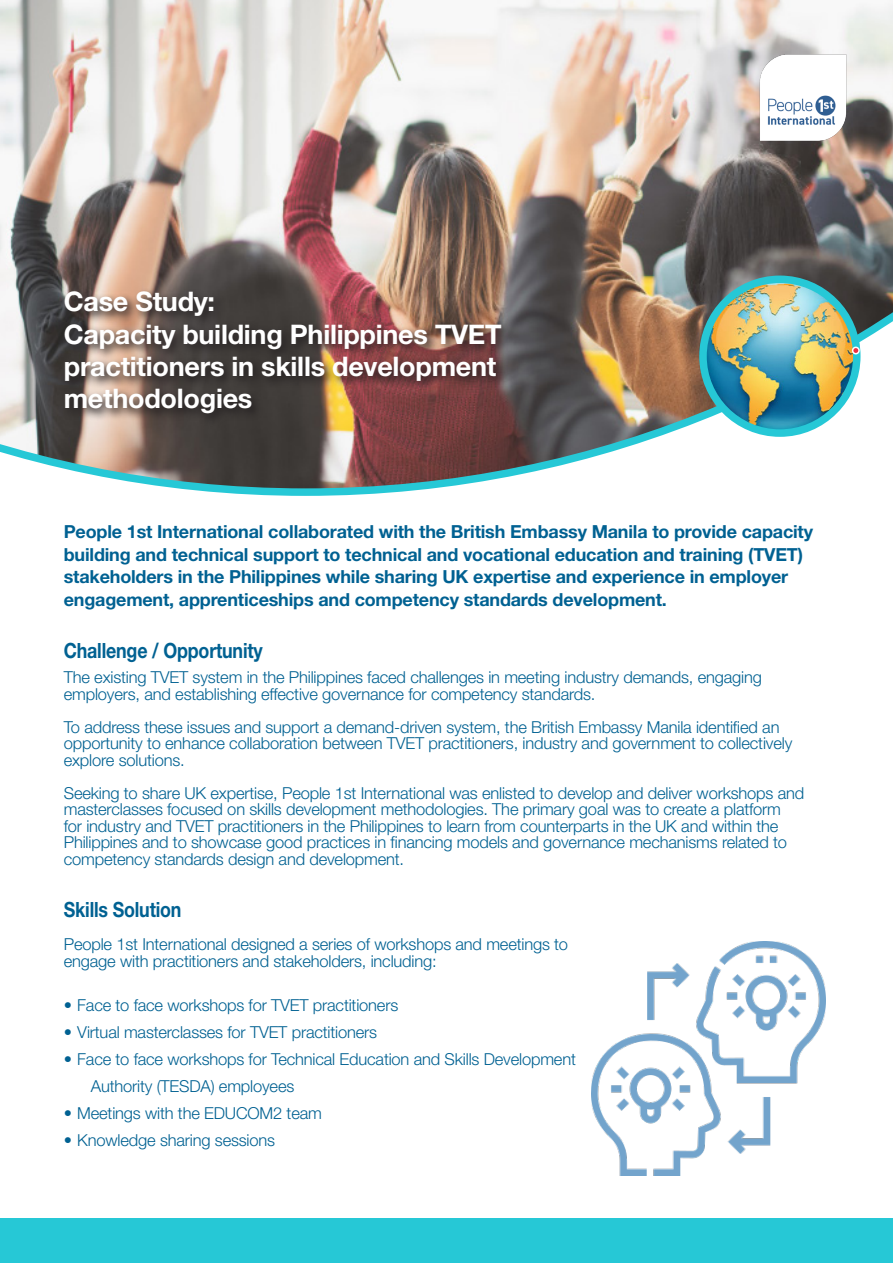
<style>
.page{position:relative;width:893px;height:1263px;background:#fff}
.page>*{position:absolute;margin:0;border:0;box-sizing:border-box;transform-origin:0 0}
.Main_Header{font:700 27px/32.4px "Helvetica Neue LT Std";letter-spacing:-.01em;color:#fff}
.Topcopy_Header{font:700 21px "Helvetica Neue LT Std";letter-spacing:-.01em;color:#006192;scale:.85 1}
.Topcopy_Header-2{font:700 18px/22.5px "Helvetica Neue LT Std";letter-spacing:-.01em;color:#006192}
.Topcopy_Header-3{font:300 16.5px/16.5px "Helvetica Neue LT Std";letter-spacing:-.01em;color:#006192}
</style>
<div class="page">
<img style="left:0;top:0;width:893px;height:496px">
<img style="left:61px;top:288px;width:452px;height:139px">
<img style="left:697px;top:276px;width:166px;height:175px">
<div style="left:699px;top:276px;width:161px;height:161px;border:8px solid #26c8d6;border-radius:50%"></div>
<div style="left:853px;top:347px;width:6px;height:7px;background:#ee2f41;border-radius:50%"></div>
<div style="left:852px;top:347px;width:8px;height:7px;border:2px solid #fff;border-radius:50%"></div>
<div style="left:0;top:1219px;width:893px;height:44px;background:#26c8d6"></div>
<img style="left:592px;top:942px;width:234px;height:234px">
<img style="left:742px;top:41px;width:123px;height:113px">
<p class="Main_Header" style="left:64px;top:285px;width:153px">Case Study:</p>
<p class="Main_Header" style="left:64px;top:317px;width:439px">Capacity building Philippines TVET practitioners in skills development methodologies</p>
<p class="Topcopy_Header-2" style="left:64px;top:520px;width:751px">People 1st International collaborated with the British Embassy Manila to provide capacity building and technical support to technical and vocational education and training (TVET) stakeholders in the Philippines while sharing UK expertise and experience in employer engagement, apprenticeships and competency standards development.</p>
<p class="Topcopy_Header" style="left:64px;top:638px;width:236px">Challenge / Opportunity</p>
<p class="Topcopy_Header-3" style="left:64px;top:669px;width:700px">The existing TVET system in the Philippines faced challenges in meeting industry demands, engaging employers, and establishing effective governance for competency standards.</p>
<p class="Topcopy_Header-3" style="left:64px;top:718px;width:730px">To address these issues and support a demand-driven system, the British Embassy Manila identified an opportunity to enhance collaboration between TVET practitioners, industry and government to collectively explore solutions.</p>
<p class="Topcopy_Header-3" style="left:64px;top:784px;width:742px">Seeking to share UK expertise, People 1st International was enlisted to develop and deliver workshops and masterclasses focused on skills development methodologies. The primary goal was to create a platform<br>for industry and TVET practitioners in the Philippines to learn from counterparts in the UK and within the Philippines and to showcase good practices in financing models and governance mechanisms related to competency standards design and development.</p>
<p class="Topcopy_Header" style="left:64px;top:897px;width:140px">Skills Solution</p>
<p class="Topcopy_Header-3" style="left:64px;top:936px;width:506px">People 1st International designed a series of workshops and meetings to engage with practitioners and stakeholders, including:</p>
<p class="Topcopy_Header-3" style="left:64px;top:996px;width:336px">• Face to face workshops for TVET practitioners</p>
<p class="Topcopy_Header-3" style="left:64px;top:1023px;width:315px">• Virtual masterclasses for TVET practitioners</p>
<p class="Topcopy_Header-3" style="left:91px;top:1045px;width:487px;line-height:27px;text-indent:-27px">• Face to face workshops for Technical Education and Skills Development<br>Authority (TESDA) employees</p>
<p class="Topcopy_Header-3" style="left:64px;top:1104px;width:260px">• Meetings with the EDUCOM2 team</p>
<p class="Topcopy_Header-3" style="left:64px;top:1131px;width:213px">• Knowledge sharing sessions</p>
</div>
